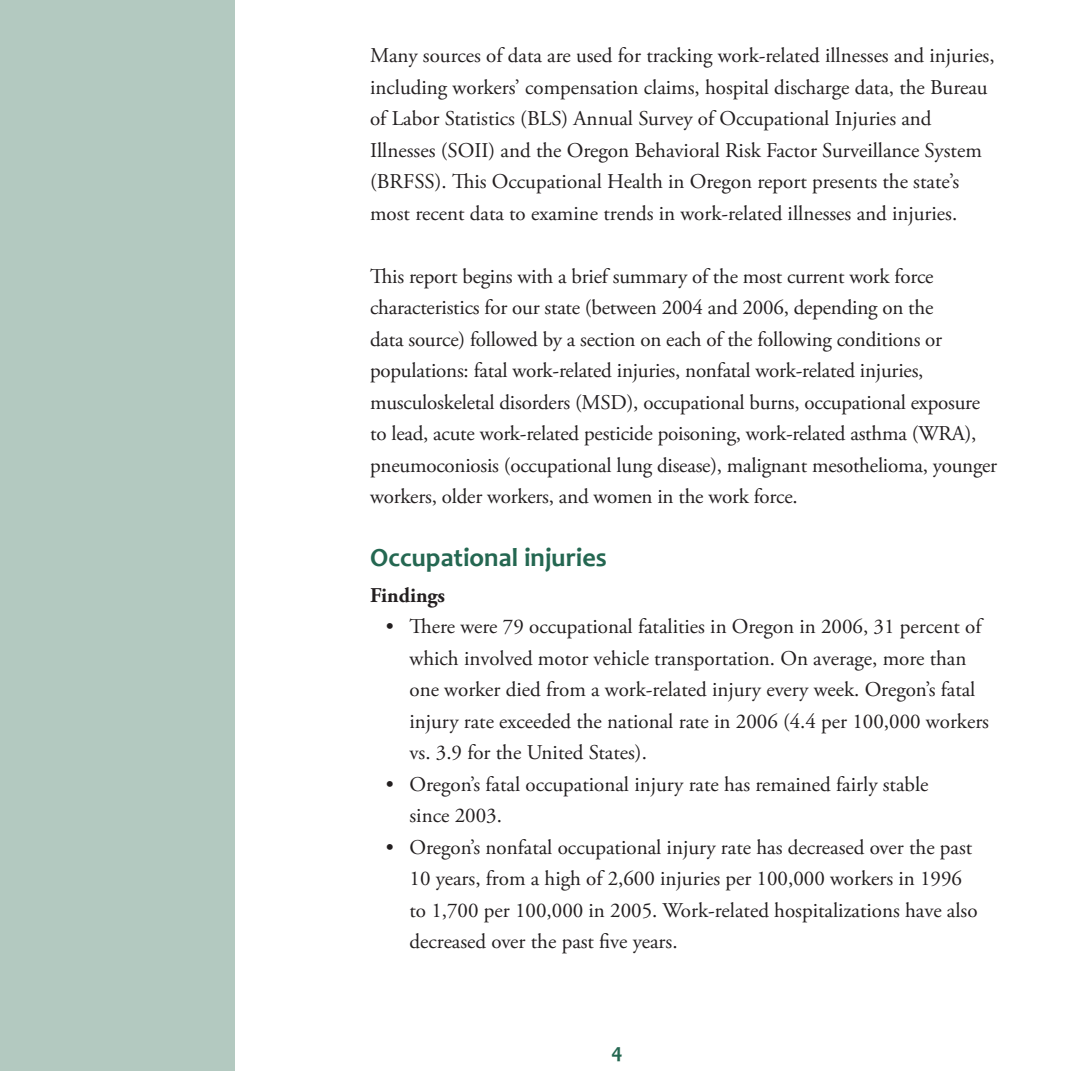
<style>
.page{position:relative;width:1071px;height:1071px;background:#fff}
.page>*{position:absolute;margin:0;border:0;box-sizing:border-box;transform-origin:0 0}
.t1{font:700 26.25px "Candara";color:#246751}
.t2{font:21px/31.5px "Adobe Garamond Pro";color:#231f20}
.t3{font:700 21px "Adobe Garamond Pro";color:#231f20}
.t4{font:700 21px "Candara";color:#246751}
</style>
<div class="page">
<div style="left:0;top:0;width:234px;height:1071px;background:#b3c9c0"></div>
<p class="t2" style="left:370px;top:41px;width:626px">Many sources of data are used for tracking work-related illnesses and injuries, including workers’ compensation claims, hospital discharge data, the Bureau of Labor Statistics (BLS) Annual Survey of Occupational Injuries and Illnesses (SOII) and the Oregon Behavioral Risk Factor Surveillance System (BRFSS). This Occupational Health in Oregon report presents the state’s most recent data to examine trends in work-related illnesses and injuries.</p>
<p class="t2" style="left:370px;top:261px;width:629px">This report begins with a brief summary of the most current work force characteristics for our state (between 2004 and 2006, depending on the<br>data source) followed by a section on each of the following conditions or populations: fatal work-related injuries, nonfatal work-related injuries, musculoskeletal disorders (MSD), occupational burns, occupational exposure to lead, acute work-related pesticide poisoning, work-related asthma (WRA), pneumoconiosis (occupational lung disease), malignant mesothelioma, younger workers, older workers, and women in the work force.</p>
<p class="t1" style="left:370px;top:542px;width:238px">Occupational injuries</p>
<p class="t3" style="left:370px;top:583px;width:77px">Findings</p>
<p class="t2" style="left:410px;top:612px;width:581px;text-indent:-24px">• There were 79 occupational fatalities in Oregon in 2006, 31 percent of which involved motor vehicle transportation. On average, more than one worker died from a work-related injury every week. Oregon’s fatal injury rate exceeded the national rate in 2006 (4.4 per 100,000 workers vs. 3.9 for the United States).</p>
<p class="t2" style="left:410px;top:769px;width:521px;text-indent:-24px">• Oregon’s fatal occupational injury rate has remained fairly stable since 2003.</p>
<p class="t2" style="left:410px;top:832px;width:570px;text-indent:-24px">• Oregon’s nonfatal occupational injury rate has decreased over the past 10 years, from a high of 2,600 injuries per 100,000 workers in 1996 to 1,700 per 100,000 in 2005. Work-related hospitalizations have also decreased over the past five years.</p>
<p class="t4" style="left:612px;top:1039px;width:13px">4</p>
</div>
